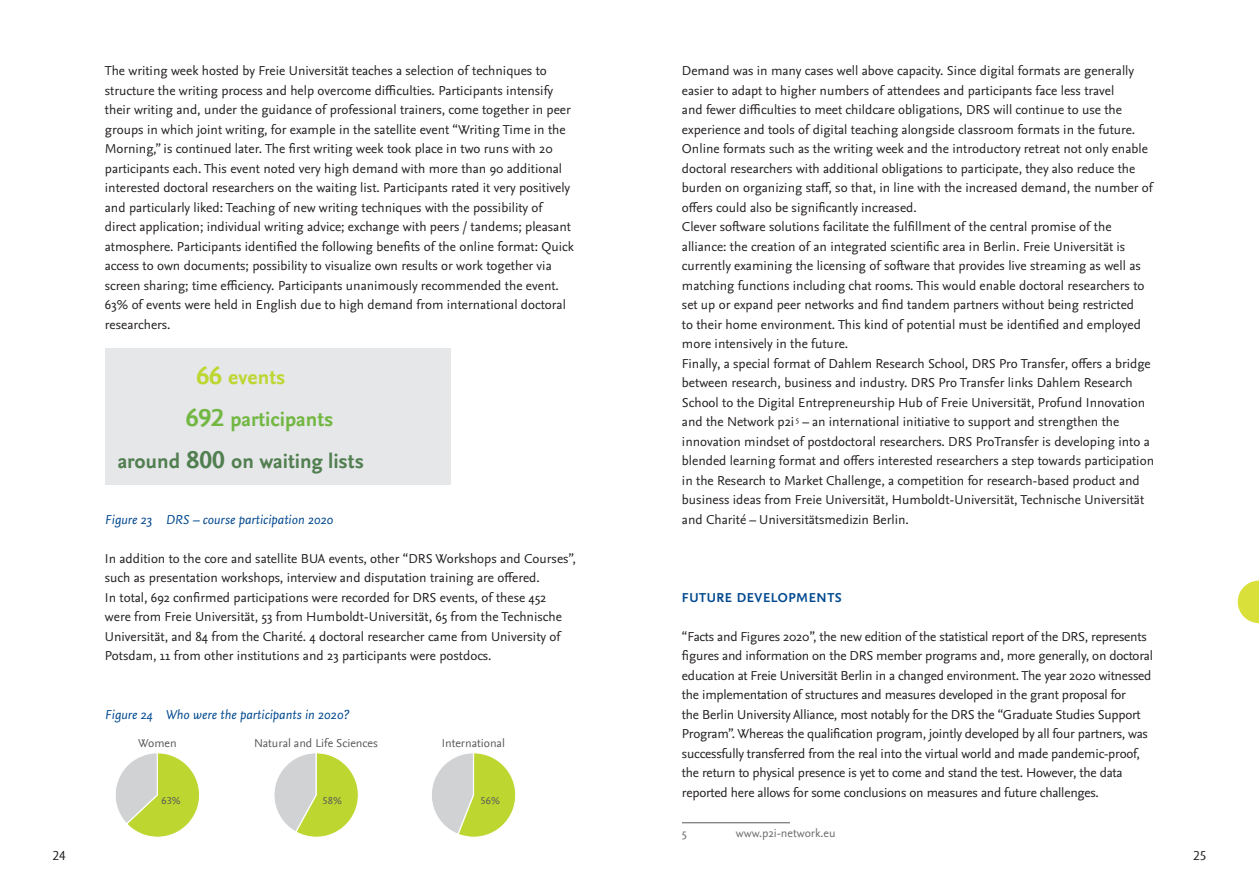
<style>
.page{position:relative;width:1259px;height:893px;background:#fff}
.page>*{position:absolute;margin:0;border:0;box-sizing:border-box;transform-origin:0 0}
.t1{font:700 21px "Nexus Sans TF";color:#527f51}
.t2{font:700 21px "Nexus Sans TF";color:#73b743}
.t3{font:700 21px "Nexus Sans TF";color:#bed630}
.t4{font:13.5px/19.5px "Nexus Sans Pro";color:#231f20}
.t5{font:italic 13.5px "Nexus Sans Pro";color:#01488f}
.t6{font:700 13.5px "Nexus Sans Pro";letter-spacing:.04em;color:#01488f}
.t7{font:13.5px "Nexus Sans TF";color:#231f20}
.t8{font:12px "Nexus Sans TF";color:#57585a}
.t9{font:12px "Nexus Sans Pro";color:#6c6d70}
.t10{font:10.5px "Nexus Sans Pro";color:#57585a}
.s1{font-size:25.5px}
</style>
<div class="page">
<hr style="left:682px;top:822px;width:108px;height:1px;background:#57585a">
<div style="left:105px;top:349px;width:346px;height:136px;background:#e6e7e9"></div>
<svg style="left:115px;top:753px;width:85px;height:85px"></svg>
<svg style="left:274px;top:753px;width:85px;height:85px"></svg>
<svg style="left:432px;top:753px;width:84px;height:85px"></svg>
<svg style="left:1237px;top:581px;width:22px;height:42px"></svg>
<p class="t4" style="left:105px;top:60px;width:470px">The writing week hosted by Freie Universität teaches a selection of techniques to structure the writing process and help overcome difficulties. Participants intensify their writing and, under the guidance of professional trainers, come together in peer groups in which joint writing, for example in the satellite event “Writing Time in the Morning,” is continued later. The first writing week took place in two runs with 20 participants each. This event noted very high demand with more than 90 additional interested doctoral researchers on the waiting list. Participants rated it very positively and particularly liked: Teaching of new writing techniques with the possibility of direct application; individual writing advice; exchange with peers / tandems; pleasant atmosphere. Participants identified the following benefits of the online format: Quick access to own documents; possibility to visualize own results or work together via screen sharing; time efficiency. Participants unanimously recommended the event.<br>63% of events were held in English due to high demand from international doctoral researchers.</p>
<h1 class="t3" style="left:196px;top:365px;width:90px"><span class="s1">66</span> events</h1>
<h1 class="t2" style="left:186px;top:407px;width:149px"><span class="s1">692</span> participants</h1>
<h1 class="t1" style="left:118px;top:449px;width:248px">around <span class="s1">800</span> on waiting lists</h1>
<p class="t5" style="left:105px;top:509px;width:230px">Figure 23 DRS – course participation 2020</p>
<p class="t4" style="left:105px;top:548px;width:472px">In addition to the core and satellite BUA events, other “DRS Workshops and Courses”, such as presentation workshops, interview and disputation training are offered.<br>In total, 692 confirmed participations were recorded for DRS events, of these 452<br>were from Freie Universität, 53 from Humboldt-Universität, 65 from the Technische Universität, and 84 from the Charité. 4 doctoral researcher came from University of Potsdam, 11 from other institutions and 23 participants were postdocs.</p>
<p class="t5" style="left:105px;top:704px;width:245px">Figure 24 Who were the participants in 2020?</p>
<p class="t8" style="left:138px;top:736px;width:40px">Women</p>
<p class="t8" style="left:254px;top:736px;width:125px">Natural and Life Sciences</p>
<p class="t8" style="left:442px;top:736px;width:65px">International</p>
<p class="t10" style="left:161px;top:792px;width:21px">63%</p>
<p class="t10" style="left:322px;top:792px;width:21px">58%</p>
<p class="t10" style="left:480px;top:792px;width:21px">56%</p>
<p class="t4" style="left:682px;top:60px;width:474px">Demand was in many cases well above capacity. Since digital formats are generally easier to adapt to higher numbers of attendees and participants face less travel<br>and fewer difficulties to meet childcare obligations, DRS will continue to use the experience and tools of digital teaching alongside classroom formats in the future.<br>Online formats such as the writing week and the introductory retreat not only enable doctoral researchers with additional obligations to participate, they also reduce the burden on organizing staff, so that, in line with the increased demand, the number of offers could also be significantly increased.<br>Clever software solutions facilitate the fulfillment of the central promise of the alliance: the creation of an integrated scientific area in Berlin. Freie Universität is currently examining the licensing of software that provides live streaming as well as matching functions including chat rooms. This would enable doctoral researchers to set up or expand peer networks and find tandem partners without being restricted<br>to their home environment. This kind of potential must be identified and employed more intensively in the future.<br>Finally, a special format of Dahlem Research School, DRS Pro Transfer, offers a bridge between research, business and industry. DRS Pro Transfer links Dahlem Research School to the Digital Entrepreneurship Hub of Freie Universität, Profund Innovation and the Network p2i <sup>5</sup> – an international initiative to support and strengthen the innovation mindset of postdoctoral researchers. DRS ProTransfer is developing into a blended learning format and offers interested researchers a step towards participation in the Research to Market Challenge, a competition for research-based product and business ideas from Freie Universität, Humboldt-Universität, Technische Universität and Charité – Universitätsmedizin Berlin.</p>
<p class="t6" style="left:682px;top:587px;width:161px">FUTURE DEVELOPMENTS</p>
<p class="t4" style="left:682px;top:626px;width:472px">“Facts and Figures 2020”, the new edition of the statistical report of the DRS, represents figures and information on the DRS member programs and, more generally, on doctoral education at Freie Universität Berlin in a changed environment. The year 2020 witnessed the implementation of structures and measures developed in the grant proposal for<br>the Berlin University Alliance, most notably for the DRS the “Graduate Studies Support Program”. Whereas the qualification program, jointly developed by all four partners, was successfully transferred from the real into the virtual world and made pandemic-proof, the return to physical presence is yet to come and stand the test. However, the data reported here allows for some conclusions on measures and future challenges.</p>
<p class="t9" style="left:682px;top:824px;width:6px">5</p>
<p class="t9" style="left:736px;top:824px;width:101px">www.p2i-network.eu</p>
<p class="t7" style="left:52px;top:848px;width:15px">24</p>
<p class="t7" style="left:1193px;top:848px;width:15px">25</p>
</div>
